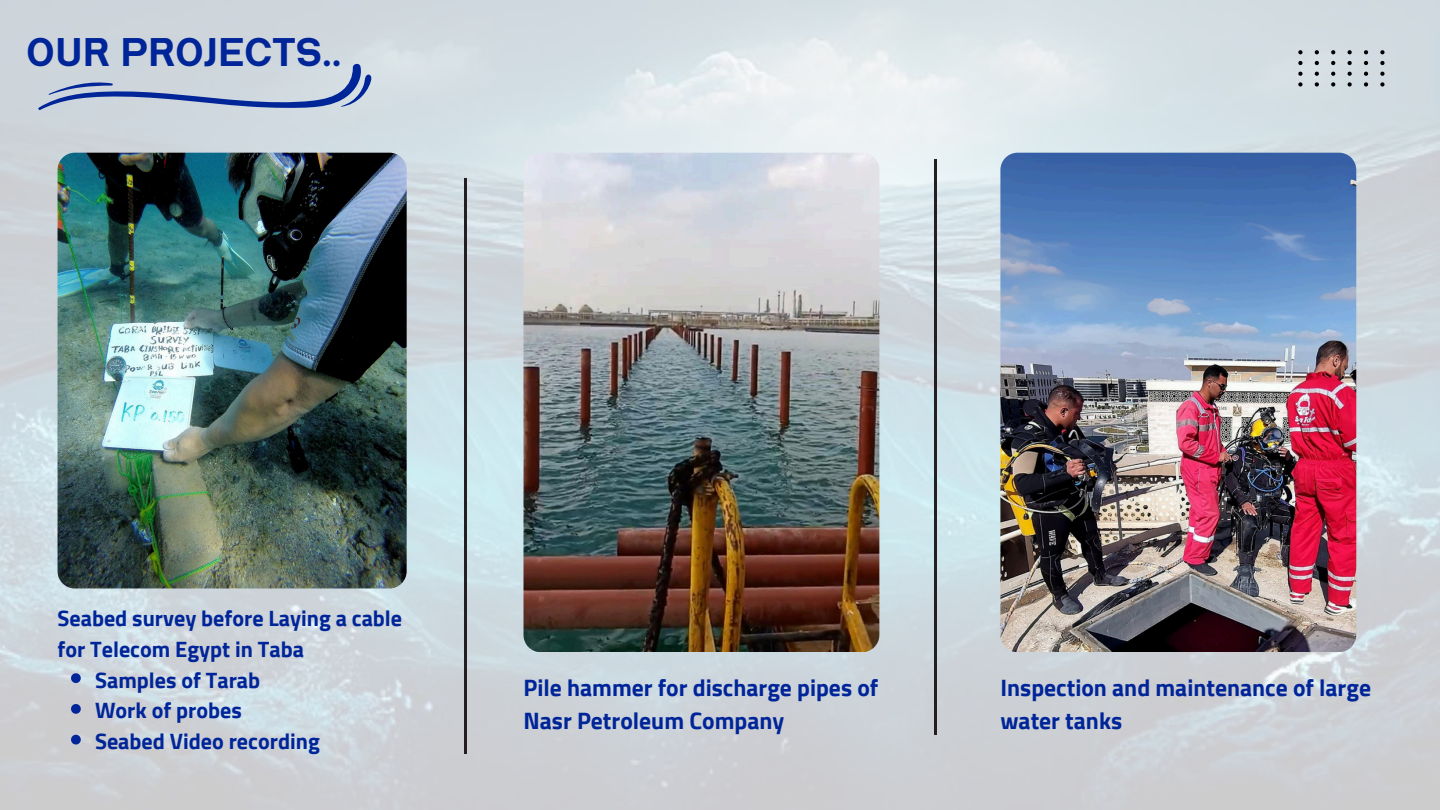
<style>
.page{position:relative;width:1440px;height:810px;background:#fff}
.page>*{position:absolute;margin:0;border:0;box-sizing:border-box;transform-origin:0 0}
.t1{font:700 40.4px "Serithai Expanded";color:#002599}
.t2{font:700 23.6px/33px "Cairo";color:#002599}
.t3{font:700 22.1px/30.8px "Cairo";color:#002599}
</style>
<div class="page">
<img style="left:0;top:0;width:1440px;height:810px">
<svg style="left:1298px;top:50px;width:5px;height:4px"></svg>
<svg style="left:1315px;top:50px;width:4px;height:4px"></svg>
<svg style="left:1331px;top:50px;width:4px;height:4px"></svg>
<svg style="left:1348px;top:50px;width:4px;height:4px"></svg>
<svg style="left:1364px;top:50px;width:4px;height:4px"></svg>
<svg style="left:1380px;top:50px;width:5px;height:4px"></svg>
<svg style="left:1298px;top:61px;width:5px;height:4px"></svg>
<svg style="left:1315px;top:61px;width:4px;height:4px"></svg>
<svg style="left:1331px;top:61px;width:4px;height:4px"></svg>
<svg style="left:1348px;top:61px;width:4px;height:4px"></svg>
<svg style="left:1364px;top:61px;width:4px;height:4px"></svg>
<svg style="left:1380px;top:61px;width:5px;height:4px"></svg>
<svg style="left:1298px;top:72px;width:5px;height:4px"></svg>
<svg style="left:1315px;top:72px;width:4px;height:4px"></svg>
<svg style="left:1331px;top:72px;width:4px;height:4px"></svg>
<svg style="left:1348px;top:72px;width:4px;height:4px"></svg>
<svg style="left:1364px;top:72px;width:4px;height:4px"></svg>
<svg style="left:1380px;top:72px;width:5px;height:4px"></svg>
<svg style="left:1298px;top:82px;width:5px;height:5px"></svg>
<svg style="left:1315px;top:82px;width:4px;height:5px"></svg>
<svg style="left:1331px;top:82px;width:4px;height:5px"></svg>
<svg style="left:1348px;top:82px;width:4px;height:5px"></svg>
<svg style="left:1364px;top:82px;width:4px;height:5px"></svg>
<svg style="left:1380px;top:82px;width:5px;height:5px"></svg>
<svg style="left:38px;top:62px;width:335px;height:48px;background:#b2bed4"></svg>
<img style="left:58px;top:153px;width:349px;height:435px;border-radius:17px">
<img style="left:524px;top:153px;width:355px;height:499px">
<hr style="left:464px;top:178px;width:2px;height:576px;background:#231f20">
<hr style="left:934px;top:159px;width:3px;height:576px;background:#231f20">
<img style="left:1000px;top:153px;width:356px;height:499px">
<svg style="left:71px;top:673px;width:10px;height:10px"></svg>
<svg style="left:71px;top:704px;width:10px;height:10px"></svg>
<svg style="left:71px;top:735px;width:10px;height:10px"></svg>
<h2 class="t1" style="left:26px;top:29px;width:317px">OUR PROJECTS..</h2>
<p class="t3" style="left:58px;top:603px;width:346px">Seabed survey before Laying a cable for Telecom Egypt in Taba</p>
<p class="t3" style="left:95px;top:664px;width:167px">Samples of Tarab</p>
<h2 class="t3" style="left:95px;top:695px;width:148px">Work of probes</h2>
<p class="t3" style="left:95px;top:726px;width:226px">Seabed Video recording</p>
<p class="t2" style="left:524px;top:671px;width:356px">Pile hammer for discharge pipes of<br>Nasr Petroleum Company</p>
<p class="t2" style="left:1000px;top:671px;width:372px">Inspection and maintenance of large water tanks</p>
</div>
